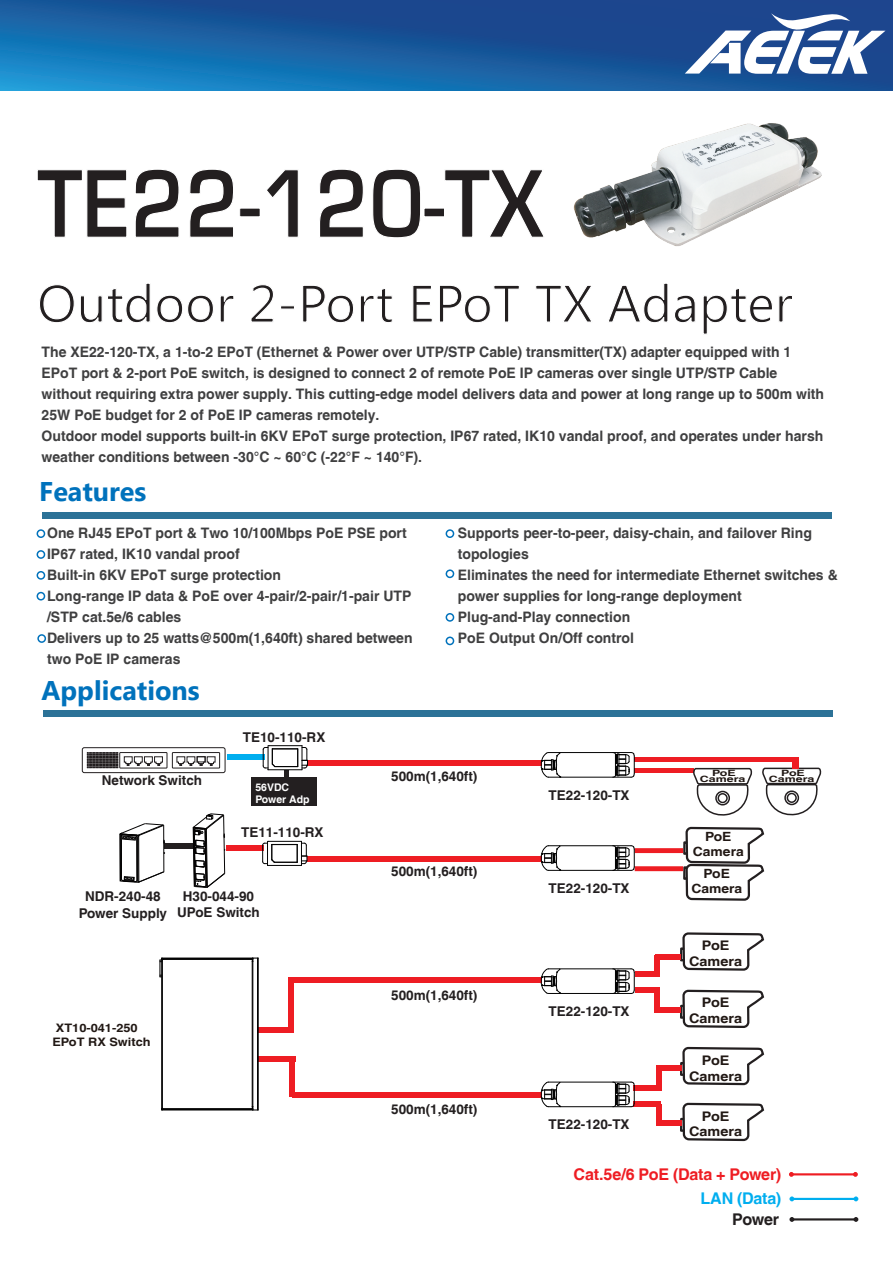
<style>
.page{position:relative;width:893px;height:1263px;background:#fff}
.page>*{position:absolute;margin:0;border:0;box-sizing:border-box;transform-origin:0 0}
.t1{font:700 90px "Euromode";color:#231f20;scale:.86 1}
.t2{font:700 27px "Segoe UI";color:#0072bc}
.t3{font:700 16.2px "Helvetica LT";letter-spacing:-.015em;color:#ee1d23}
.t4{font:700 16.2px "Helvetica LT";letter-spacing:-.01em;color:#00aeef}
.t5{font:700 16.2px "Helvetica LT";letter-spacing:-.025em;color:#231f20}
.t6{font:700 14.4px/21px "Helvetica LT";color:#3f3f40}
.t7{font:700 13.5px/16.2px "Helvetica LT";color:#231f20;text-align:center}
.t8{font:700 13.2px/15.9px "Helvetica LT";color:#211814;text-align:center;scale:1.09 1}
.t9{font:700 12.75px/15.3px "Helvetica LT";color:#211814;text-align:center;scale:1.09 1}
.t10{font:700 11.7px/14.1px "Helvetica LT";color:#211814;scale:1.09 1}
.t11{font:700 10.5px/12.6px "Helvetica LT";color:#fff}
.t12{font:700 8.7px "Helvetica LT";color:#211814;scale:1.43 1}
</style>
<div class="page">
<svg style="left:0;top:0;width:893px;height:90px;background:#185da0"></svg>
<svg style="left:39px;top:283px;width:195px;height:40px"></svg>
<svg style="left:251px;top:284px;width:23px;height:38px"></svg>
<svg style="left:281px;top:305px;width:13px;height:4px"></svg>
<svg style="left:303px;top:285px;width:90px;height:38px"></svg>
<svg style="left:412px;top:285px;width:107px;height:38px"></svg>
<svg style="left:535px;top:285px;width:56px;height:37px"></svg>
<svg style="left:609px;top:283px;width:87px;height:40px"></svg>
<svg style="left:703px;top:289px;width:89px;height:45px"></svg>
<svg style="left:685px;top:12px;width:200px;height:62px"></svg>
<div style="left:42px;top:512px;width:790px;height:6px;background:#2c7297"></div>
<div style="left:43px;top:711px;width:790px;height:6px;background:#2c7297"></div>
<div style="left:288px;top:978px;width:254px;height:5px;background:#ee1d23"></div>
<div style="left:288px;top:979px;width:5px;height:49px;background:#ee1d23"></div>
<div style="left:290px;top:1061px;width:5px;height:36px;background:#ee1d23"></div>
<div style="left:258px;top:1027px;width:35px;height:6px;background:#ee1d23"></div>
<div style="left:258px;top:1057px;width:37px;height:5px;background:#ee1d23"></div>
<div style="left:292px;top:1092px;width:250px;height:5px;background:#ee1d23"></div>
<hr style="left:162px;top:957px;width:91px;height:1px;background:#030303">
<hr style="left:162px;top:958px;width:91px;height:1px;background:#030303">
<hr style="left:163px;top:959px;width:89px;height:1px;background:#030303">
<hr style="left:161px;top:959px;width:1px;height:150px;background:#030303">
<hr style="left:162px;top:960px;width:1px;height:148px;background:#030303">
<hr style="left:252px;top:958px;width:1px;height:152px;background:#030303">
<hr style="left:257px;top:958px;width:1px;height:152px;background:#030303">
<hr style="left:258px;top:958px;width:1px;height:152px;background:#030303">
<hr style="left:163px;top:1108px;width:89px;height:1px;background:#030303">
<hr style="left:162px;top:1109px;width:91px;height:1px;background:#030303">
<svg style="left:159px;top:957px;width:5px;height:20px"></svg>
<svg style="left:252px;top:957px;width:6px;height:5px"></svg>
<div style="left:226px;top:846px;width:37px;height:5px;background:#ee1d23"></div>
<div style="left:307px;top:856px;width:235px;height:6px;background:#ee1d23"></div>
<svg style="left:262px;top:841px;width:46px;height:25px"></svg>
<div style="left:165px;top:843px;width:28px;height:6px;background:#231f20"></div>
<svg style="left:193px;top:813px;width:33px;height:75px"></svg>
<hr style="left:120px;top:834px;width:1px;height:47px;background:#040303">
<hr style="left:138px;top:836px;width:1px;height:46px;background:#040303">
<hr style="left:163px;top:825px;width:1px;height:47px;background:#040303">
<hr style="left:121px;top:839px;width:1px;height:40px;background:#040303">
<hr style="left:137px;top:837px;width:1px;height:43px;background:#040303">
<svg style="left:120px;top:823px;width:45px;height:21px"></svg>
<svg style="left:120px;top:871px;width:44px;height:12px"></svg>
<div style="left:307px;top:760px;width:235px;height:5px;background:#ee1d23"></div>
<div style="left:82px;top:747px;width:143px;height:26px;border:1px solid #231f20;border-radius:2px"></div>
<div style="left:172px;top:752px;width:48px;height:16px;border:1px solid #231f20"></div>
<div style="left:120px;top:752px;width:47px;height:16px;border:1px solid #231f20"></div>
<svg style="left:124px;top:756px;width:39px;height:10px"></svg>
<svg style="left:177px;top:756px;width:38px;height:10px"></svg>
<svg style="left:87px;top:752px;width:31px;height:16px"></svg>
<div style="left:227px;top:754px;width:37px;height:6px;background:#00aeef"></div>
<div style="left:284px;top:770px;width:5px;height:31px;background:#231f20"></div>
<div style="left:251px;top:777px;width:66px;height:28px;background:#231f20"></div>
<svg style="left:262px;top:745px;width:46px;height:26px"></svg>
<hr style="left:549px;top:752px;width:82px;height:1px;background:#030303">
<hr style="left:549px;top:777px;width:82px;height:1px;background:#030303">
<svg style="left:540px;top:752px;width:22px;height:26px"></svg>
<hr style="left:549px;top:968px;width:82px;height:1px;background:#030303">
<hr style="left:549px;top:993px;width:82px;height:1px;background:#030303">
<svg style="left:540px;top:968px;width:22px;height:26px"></svg>
<hr style="left:549px;top:845px;width:82px;height:1px;background:#030303">
<hr style="left:549px;top:870px;width:82px;height:1px;background:#030303">
<svg style="left:540px;top:845px;width:22px;height:26px"></svg>
<hr style="left:549px;top:1082px;width:82px;height:1px;background:#030303">
<hr style="left:549px;top:1106px;width:82px;height:1px;background:#030303">
<svg style="left:540px;top:1081px;width:22px;height:26px"></svg>
<div style="left:37px;top:529px;width:8px;height:9px;border:2px solid #0072bc;border-radius:50%"></div>
<div style="left:37px;top:550px;width:8px;height:9px;border:2px solid #0072bc;border-radius:50%"></div>
<div style="left:37px;top:571px;width:8px;height:9px;border:2px solid #0072bc;border-radius:50%"></div>
<div style="left:37px;top:592px;width:8px;height:8px;border:2px solid #0072bc;border-radius:50%"></div>
<div style="left:446px;top:529px;width:8px;height:9px;border:2px solid #0072bc;border-radius:50%"></div>
<div style="left:446px;top:613px;width:8px;height:9px;border:2px solid #0072bc;border-radius:50%"></div>
<div style="left:446px;top:636px;width:8px;height:9px;border:2px solid #0072bc;border-radius:50%"></div>
<svg style="left:445px;top:569px;width:10px;height:9px"></svg>
<div style="left:37px;top:634px;width:9px;height:9px;border:2px solid #0072bc;border-radius:50%"></div>
<hr style="left:791px;top:1173px;width:64px;height:2px;background:#ee1d23">
<svg style="left:853px;top:1172px;width:5px;height:5px"></svg>
<hr style="left:792px;top:1198px;width:64px;height:2px;background:#00aeef">
<svg style="left:853px;top:1196px;width:5px;height:5px"></svg>
<hr style="left:792px;top:1218px;width:64px;height:2px;background:#231f20">
<svg style="left:612px;top:752px;width:210px;height:470px"></svg>
<svg style="left:853px;top:1217px;width:5px;height:5px"></svg>
<img style="left:573px;top:123px;width:249px;height:123px">
<h1 class="t1" style="left:37px;top:148px;width:591px">TE22-120-TX</h1>
<p class="t6" style="left:42px;top:341px;width:784px">The XE22-120-TX, a 1-to-2 EPoT (Ethernet &amp; Power over UTP/STP Cable) transmitter(TX) adapter equipped with 1<br>EPoT port &amp; 2-port PoE switch, is designed to connect 2 of remote PoE IP cameras over single UTP/STP Cable without requiring extra power supply. This cutting-edge model delivers data and power at long range up to 500m with 25W PoE budget for 2 of PoE IP cameras remotely.<br>Outdoor model supports built-in 6KV EPoT surge protection, IP67 rated, IK10 vandal proof, and operates under harsh weather conditions between -30°C ~ 60°C (-22°F ~ 140°F).</p>
<h2 class="t2" style="left:39px;top:466px;width:109px">Features</h2>
<p class="t6" style="left:47px;top:522px;width:367px">One RJ45 EPoT port &amp; Two 10/100Mbps PoE PSE port IP67 rated, IK10 vandal proof<br>Built-in 6KV EPoT surge protection<br>Long-range IP data &amp; PoE over 4-pair/2-pair/1-pair UTP /STP cat.5e/6 cables<br>Delivers up to 25 watts@500m(1,640ft) shared between two PoE IP cameras</p>
<p class="t6" style="left:458px;top:522px;width:381px">Supports peer-to-peer, daisy-chain, and failover Ring topologies<br>Eliminates the need for intermediate Ethernet switches &amp; power supplies for long-range deployment Plug-and-Play connection<br>PoE Output On/Off control</p>
<h2 class="t2" style="left:42px;top:665px;width:160px">Applications</h2>
<p class="t7" style="left:102px;top:772px;width:102px">Network Switch</p>
<p class="t7" style="left:243px;top:729px;width:84px">TE10-110-RX</p>
<p class="t11" style="left:255px;top:780px;width:56px">56VDC<br>Power Adp</p>
<p class="t7" style="left:391px;top:768px;width:88px">500m(1,640ft)</p>
<p class="t7" style="left:549px;top:787px;width:83px">TE22-120-TX</p>
<p class="t12" style="left:712px;top:768px;width:18px">PoE</p>
<p class="t12" style="left:700px;top:774px;width:33px">Camera</p>
<p class="t7" style="left:79px;top:888px;width:90px">NDR-240-48<br>Power Supply</p>
<p class="t10" style="left:52px;top:1020px;width:92px;text-indent:4px">XT10-041-250<br>EPoT RX Switch</p>
<p class="t7" style="left:241px;top:824px;width:84px">TE11-110-RX</p>
<p class="t9" style="left:693px;top:829px;width:48px">PoE<br>Camera</p>
<p class="t9" style="left:691px;top:866px;width:48px">PoE<br>Camera</p>
<p class="t7" style="left:177px;top:888px;width:84px">H30-044-90<br>UPoE Switch</p>
<p class="t7" style="left:391px;top:863px;width:88px">500m(1,640ft)</p>
<p class="t7" style="left:549px;top:880px;width:83px">TE22-120-TX</p>
<p class="t7" style="left:391px;top:986px;width:88px">500m(1,640ft)</p>
<p class="t7" style="left:391px;top:1101px;width:88px">500m(1,640ft)</p>
<p class="t7" style="left:549px;top:1003px;width:83px">TE22-120-TX</p>
<p class="t7" style="left:549px;top:1116px;width:83px">TE22-120-TX</p>
<p class="t8" style="left:689px;top:937px;width:50px">PoE<br>Camera</p>
<p class="t8" style="left:689px;top:995px;width:50px">PoE<br>Camera</p>
<p class="t8" style="left:689px;top:1052px;width:50px">PoE<br>Camera</p>
<p class="t8" style="left:689px;top:1108px;width:50px">PoE<br>Camera</p>
<p class="t12" style="left:781px;top:767px;width:18px">PoE</p>
<p class="t12" style="left:769px;top:774px;width:33px">Camera</p>
<p class="t3" style="left:574px;top:1164px;width:209px">Cat.5e/6 PoE (Data + Power)</p>
<p class="t5" style="left:732px;top:1209px;width:48px">Power</p>
<p class="t4" style="left:700px;top:1188px;width:82px">LAN (Data)</p>
</div>
